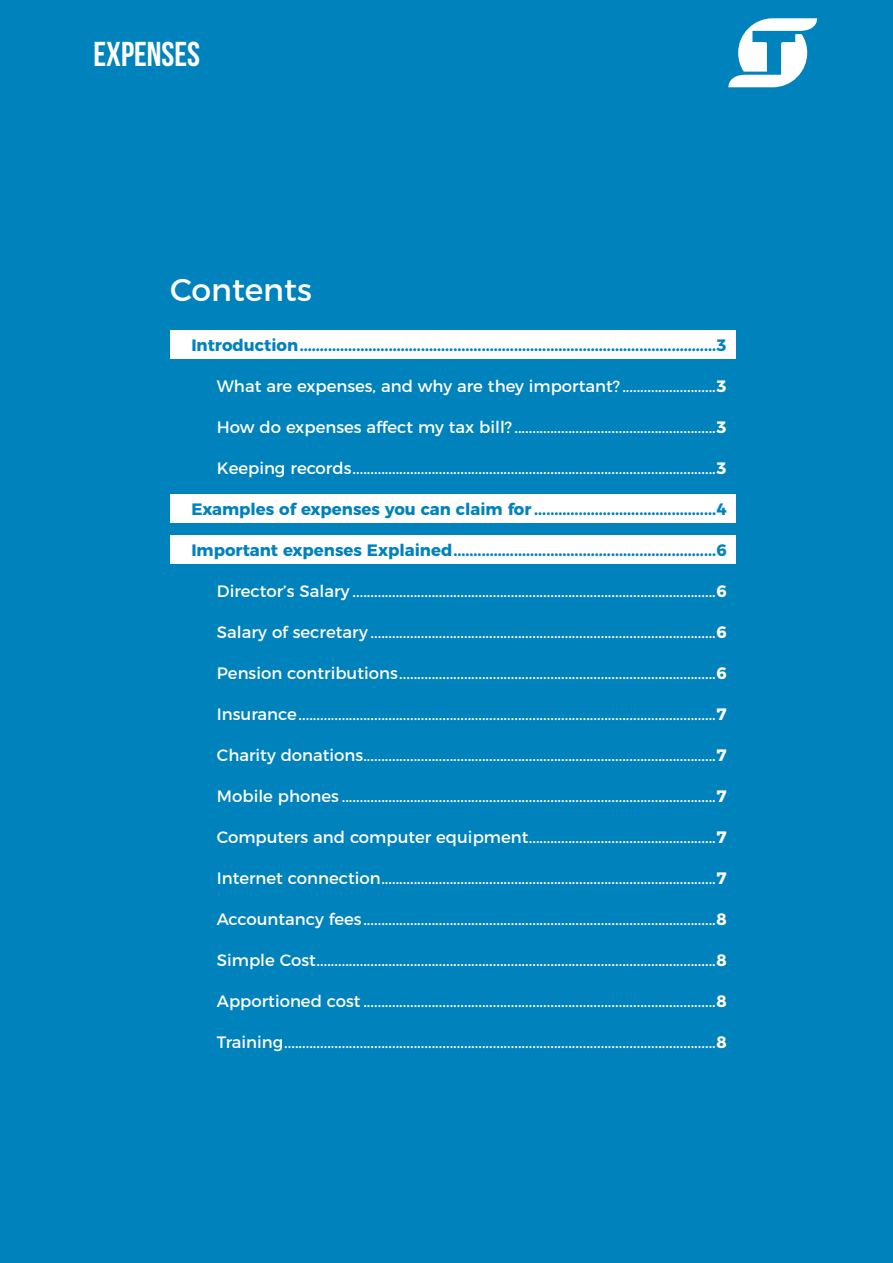
<style>
.page{position:relative;width:893px;height:1263px;background:#0082bd}
.page>*{position:absolute;margin:0;border:0;box-sizing:border-box;transform-origin:0 0}
.t1{font:34.5px "Bebas Neue";color:#fff}
.t2{font:31.5px "Montserrat";color:#fff}
.t3{font:16.5px "Montserrat";color:#fff}
.t4{font:700 16.5px "Montserrat";color:#0082bd}
.s1{font-weight:700}
</style>
<div class="page">
<div style="left:170px;top:330px;width:566px;height:29px;background:#fff"></div>
<div style="left:170px;top:494px;width:566px;height:29px;background:#fff"></div>
<div style="left:170px;top:535px;width:566px;height:29px;background:#fff"></div>
<svg style="left:728px;top:18px;width:89px;height:70px"></svg>
<h1 class="t1" style="left:94px;top:35px;width:108px">EXPENSES</h1>
<h2 class="t2" style="left:170px;top:265px;width:143px">Contents</h2>
<p class="t4" style="left:191px;top:331px;width:537px">Introduction.......................................................................................................3</p>
<p class="t3" style="left:217px;top:372px;width:511px">What are expenses, and why are they important? ..........................<span class="s1">3</span></p>
<p class="t3" style="left:217px;top:413px;width:511px">How do expenses affect my tax bill? ........................................................<span class="s1">3</span></p>
<p class="t3" style="left:217px;top:454px;width:511px">Keeping records.....................................................................................................<span class="s1">3</span></p>
<p class="t4" style="left:191px;top:495px;width:537px">Examples of expenses you can claim for .............................................4</p>
<p class="t4" style="left:191px;top:536px;width:537px">Important expenses Explained.................................................................6</p>
<p class="t3" style="left:217px;top:577px;width:511px">Director’s Salary .....................................................................................................<span class="s1">6</span></p>
<p class="t3" style="left:217px;top:618px;width:511px">Salary of secretary ................................................................................................<span class="s1">6</span></p>
<p class="t3" style="left:217px;top:659px;width:511px">Pension contributions........................................................................................<span class="s1">6</span></p>
<p class="t3" style="left:217px;top:700px;width:511px">Insurance....................................................................................................................<span class="s1">7</span></p>
<p class="t3" style="left:217px;top:741px;width:511px">Charity donations..................................................................................................<span class="s1">7</span></p>
<p class="t3" style="left:217px;top:782px;width:511px">Mobile phones ........................................................................................................<span class="s1">7</span></p>
<p class="t3" style="left:217px;top:823px;width:511px">Computers and computer equipment....................................................<span class="s1">7</span></p>
<p class="t3" style="left:217px;top:864px;width:511px">Internet connection.............................................................................................<span class="s1">7</span></p>
<p class="t3" style="left:217px;top:905px;width:511px">Accountancy fees..................................................................................................<span class="s1">8</span></p>
<p class="t3" style="left:217px;top:946px;width:511px">Simple Cost...............................................................................................................<span class="s1">8</span></p>
<p class="t3" style="left:217px;top:987px;width:511px">Apportioned cost ..................................................................................................<span class="s1">8</span></p>
<p class="t3" style="left:217px;top:1028px;width:511px">Training........................................................................................................................<span class="s1">8</span></p>
</div>
